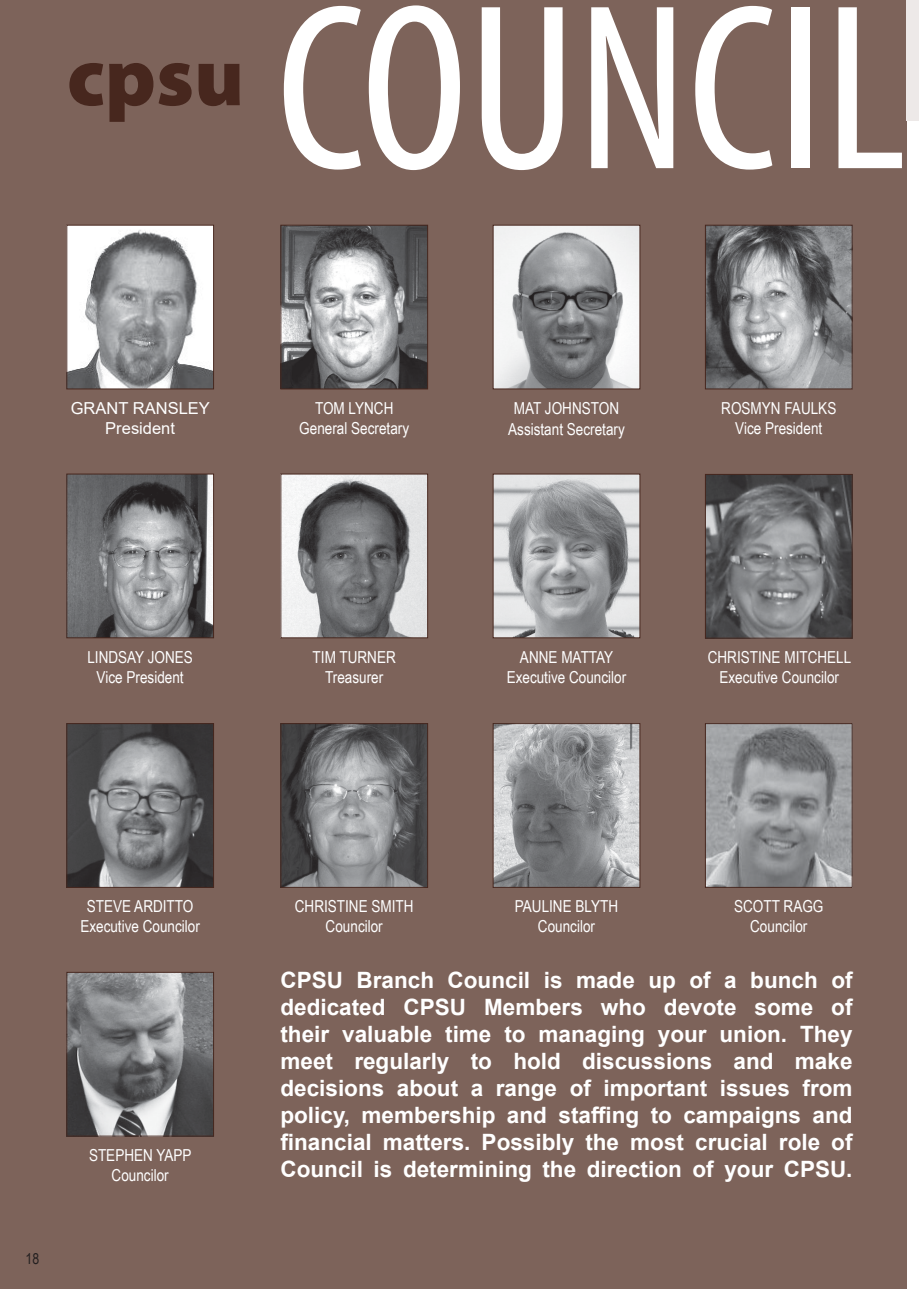
<style>
.page{position:relative;width:919px;height:1289px;background:#fff}
.page>*{position:absolute;margin:0;border:0;box-sizing:border-box;transform-origin:0 0}
.t1{font:condensed 238.5px "Myriad Pro";color:#fff}
.t2{font:900 84px "Myriad Pro";color:#47271e}
.t3{font:700 22.5px/27px "Arial";color:#fff;text-align:justify}
.t4{font:16.5px "Arial Narrow";color:#fff}
.t5{font:16.5px "Arial";color:#fff}
.t6{font:15px "Arial Narrow";color:#231f20}
</style>
<div class="page">
<div style="left:0;top:0;width:906px;height:1288px;background:#7d635a"></div>
<div style="left:906px;top:0;width:12px;height:120px;background:#ede9e8"></div>
<img style="left:707px;top:725px;width:143px;height:160px">
<div style="left:705px;top:723px;width:147px;height:164px;border:1px solid #47271e"></div>
<img style="left:707px;top:227px;width:143px;height:160px">
<div style="left:705px;top:225px;width:147px;height:164px;border:1px solid #47271e"></div>
<img style="left:494px;top:725px;width:144px;height:160px">
<div style="left:492px;top:723px;width:148px;height:164px;border:1px solid #47271e"></div>
<img style="left:494px;top:475px;width:144px;height:161px">
<div style="left:492px;top:473px;width:148px;height:165px;border:1px solid #47271e"></div>
<img style="left:707px;top:476px;width:143px;height:160px">
<div style="left:705px;top:474px;width:147px;height:164px;border:1px solid #47271e"></div>
<img style="left:68px;top:227px;width:144px;height:160px">
<div style="left:66px;top:225px;width:148px;height:164px;border:1px solid #47271e"></div>
<img style="left:282px;top:725px;width:144px;height:160px">
<div style="left:280px;top:723px;width:148px;height:164px;border:1px solid #47271e"></div>
<img style="left:282px;top:475px;width:144px;height:161px">
<div style="left:280px;top:473px;width:148px;height:165px;border:1px solid #47271e"></div>
<img style="left:282px;top:227px;width:144px;height:160px">
<div style="left:280px;top:225px;width:148px;height:164px;border:1px solid #47271e"></div>
<img style="left:494px;top:227px;width:144px;height:160px">
<div style="left:492px;top:225px;width:148px;height:164px;border:1px solid #47271e"></div>
<img style="left:68px;top:475px;width:144px;height:161px">
<div style="left:66px;top:473px;width:148px;height:165px;border:1px solid #47271e"></div>
<img style="left:68px;top:725px;width:144px;height:160px">
<div style="left:66px;top:723px;width:148px;height:164px;border:1px solid #47271e"></div>
<img style="left:68px;top:973px;width:144px;height:161px">
<div style="left:66px;top:971px;width:148px;height:165px;border:1px solid #47271e"></div>
<p class="t2" style="left:67px;top:21px;width:179px">cpsu</p>
<p class="t1" style="left:276px;top:-55px;width:631px">COUNCIL</p>
<p class="t5" style="left:71px;top:396px;width:141px">GRANT RANSLEY</p>
<p class="t5" style="left:105px;top:416px;width:71px">President</p>
<p class="t4" style="left:87px;top:645px;width:107px">LINDSAY JONES</p>
<p class="t4" style="left:97px;top:665px;width:88px">Vice President</p>
<p class="t4" style="left:315px;top:396px;width:80px">TOM LYNCH</p>
<p class="t4" style="left:299px;top:415px;width:111px">General Secretary</p>
<p class="t4" style="left:312px;top:645px;width:85px">TIM TURNER</p>
<p class="t4" style="left:325px;top:665px;width:60px">Treasurer</p>
<p class="t4" style="left:514px;top:396px;width:107px">MAT JOHNSTON</p>
<p class="t4" style="left:508px;top:417px;width:118px">Assistant Secretary</p>
<p class="t4" style="left:721px;top:396px;width:117px">ROSMYN FAULKS</p>
<p class="t4" style="left:735px;top:415px;width:88px">Vice President</p>
<p class="t4" style="left:520px;top:645px;width:95px">ANNE MATTAY</p>
<p class="t4" style="left:506px;top:665px;width:121px">Executive Councilor</p>
<p class="t4" style="left:707px;top:645px;width:145px">CHRISTINE MITCHELL</p>
<p class="t4" style="left:719px;top:665px;width:121px">Executive Councilor</p>
<p class="t4" style="left:87px;top:894px;width:108px">STEVE ARDITTO</p>
<p class="t4" style="left:80px;top:914px;width:121px">Executive Councilor</p>
<p class="t6" style="left:26px;top:1247px;width:15px">18</p>
<p class="t4" style="left:89px;top:1142px;width:104px">STEPHEN YAPP</p>
<p class="t4" style="left:112px;top:1162px;width:59px">Councilor</p>
<p class="t4" style="left:734px;top:894px;width:91px">SCOTT RAGG</p>
<p class="t4" style="left:750px;top:914px;width:59px">Councilor</p>
<p class="t4" style="left:295px;top:894px;width:120px">CHRISTINE SMITH</p>
<p class="t4" style="left:325px;top:914px;width:59px">Councilor</p>
<p class="t3" style="left:280px;top:967px;width:573px">CPSU Branch Council is made up of a bunch of dedicated CPSU Members who devote some of their valuable time to managing your union. They meet regularly to hold discussions and make decisions about a range of important issues from policy, membership and staffing to campaigns and financial matters. Possibly the most crucial role of Council is determining the direction of your CPSU.</p>
<p class="t4" style="left:515px;top:894px;width:105px">PAULINE BLYTH</p>
<p class="t4" style="left:538px;top:914px;width:59px">Councilor</p>
</div>
